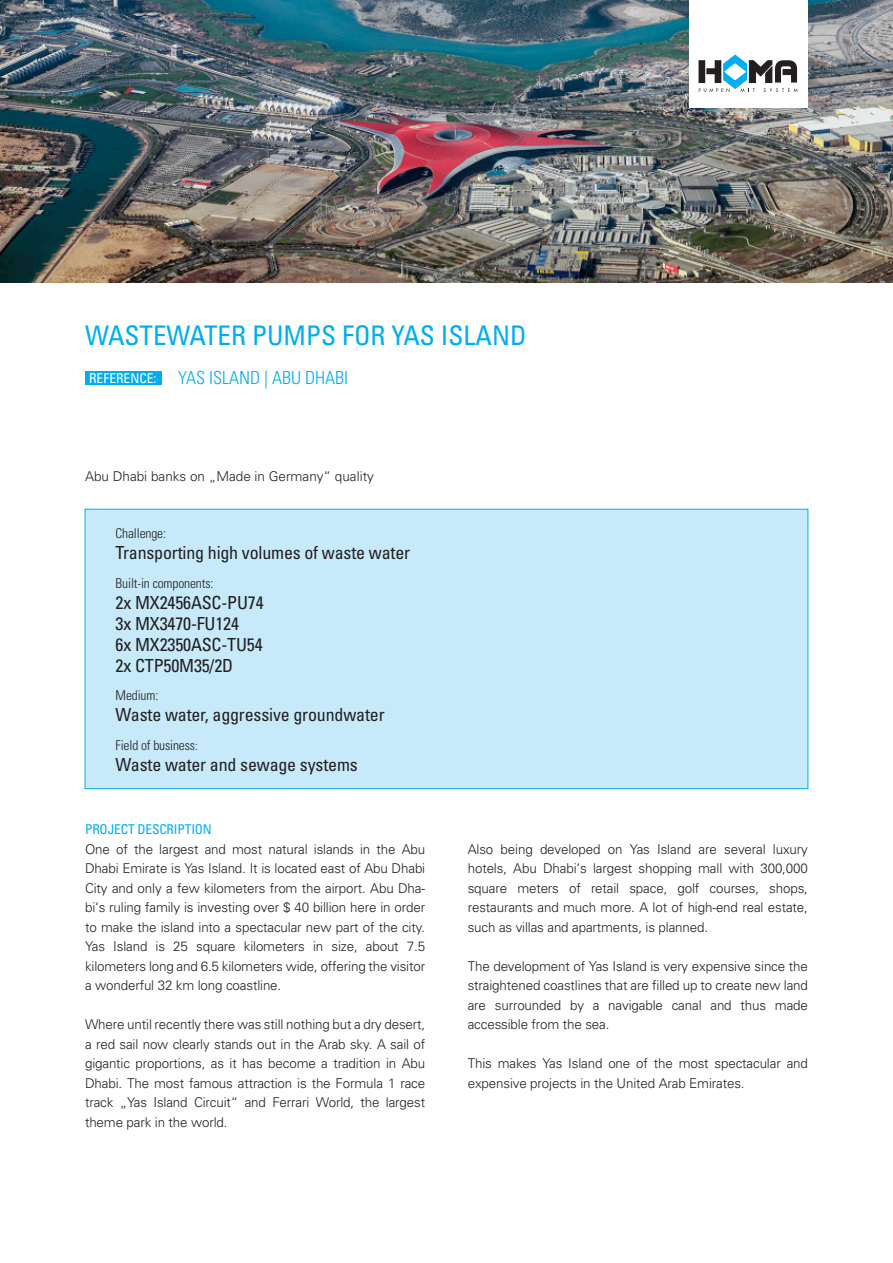
<style>
.page{position:relative;width:893px;height:1263px;background:#fff}
.page>*{position:absolute;margin:0;border:0;box-sizing:border-box;transform-origin:0 0}
.t1{font:condensed 27px "Univers";color:#00aeef}
.t2{font:condensed 18px/21px "Univers";letter-spacing:-.01em;color:#231f20}
.t3{font:300 condensed 18px "Univers";color:#00aeef}
.t4{font:300 13.5px/19.5px "Univers";letter-spacing:-.01em;color:#231f20;text-align:justify}
.t5{font:300 condensed 13.5px "Univers";letter-spacing:-.01em;color:#231f20}
.t6{font:condensed 13.5px "Univers";letter-spacing:-.01em;color:#00aeef}
.t7{font:condensed 13.5px "Univers";color:#fff}
.s1{font-size:12px}
</style>
<div class="page">
<div style="left:85px;top:509px;width:723px;height:280px;background:#c6eafa;border:1px solid #00aeef"></div>
<img style="left:0;top:0;width:893px;height:283px">
<div style="left:689px;top:0;width:118px;height:107px;background:#fff"></div>
<svg style="left:699px;top:55px;width:99px;height:37px"></svg>
<div style="left:85px;top:371px;width:77px;height:14px;background:#00aeef"></div>
<h1 class="t1" style="left:85px;top:319px;width:443px">Wastewater Pumps for Yas Island</h1>
<h2 class="t3" style="left:178px;top:367px;width:169px">Yas Island | Abu Dhabi</h2>
<p class="t7" style="left:89px;top:369px;width:69px">reference:</p>
<p class="t4" style="left:85px;top:467px;width:290px">Abu Dhabi banks on „Made in Germany“ quality</p>
<p class="t5" style="left:116px;top:525px;width:52px">Challenge:</p>
<h2 class="t2" style="left:116px;top:542px;width:296px">Transporting high volumes of waste water</h2>
<p class="t5" style="left:116px;top:575px;width:99px">Built-in components:</p>
<h2 class="t2" style="left:116px;top:591px;width:150px">2x MX2456AS C-PU74<br>3x MX3470-FU 124<br>6x MX2350AS C-TU 54<br>2x CTP50M35/2D</h2>
<p class="t5" style="left:116px;top:687px;width:44px">Medium:</p>
<h2 class="t2" style="left:116px;top:704px;width:271px">Waste water, aggressive groundwater</h2>
<p class="t5" style="left:116px;top:737px;width:84px">Field of business<span class="s1">:</span></p>
<h2 class="t2" style="left:116px;top:753px;width:244px">Waste water and sewage systems</h2>
<p class="t6" style="left:85px;top:821px;width:128px">Project D escripti on</p>
<p class="t4" style="left:85px;top:839px;width:342px">One of the largest and most natural islands in the Abu Dhabi Emirate is Yas Island. It is located east of Abu Dhabi City and only a few kilometers from the airport. Abu Dha&shy;bi‘s ruling family is investing over $ 40 billion here in order to make the island into a spectacular new part of the city.<br>Yas Island is 25 square kilometers in size, about 7.5 kilometers long and 6.5 kilometers wide, offering the visitor a wonderful 32 km long coastline.</p>
<p class="t4" style="left:85px;top:1014px;width:342px">Where until recently there was still nothing but a dry desert, a red sail now clearly stands out in the Arab sky. A sail of gigantic proportions, as it has become a tradition in Abu Dhabi. The most famous attraction is the Formula 1 race track „Yas Island Circuit“ and Ferrari World, the largest theme park in the world.</p>
<p class="t4" style="left:468px;top:839px;width:342px">Also being developed on Yas Island are several luxury hotels, Abu Dhabi‘s largest shopping mall with 300,000 square meters of retail space, golf courses, shops, restaurants and much more. A lot of high-end real estate, such as villas and apartments, is planned.</p>
<p class="t4" style="left:468px;top:956px;width:342px">The development of Yas Island is very expensive since the straightened coastlines that are filled up to create new land are surrounded by a navigable canal and thus made accessible from the sea.</p>
<p class="t4" style="left:468px;top:1053px;width:342px">This makes Yas Island one of the most spectacular and expensive projects in the United Arab Emirates.</p>
</div>
